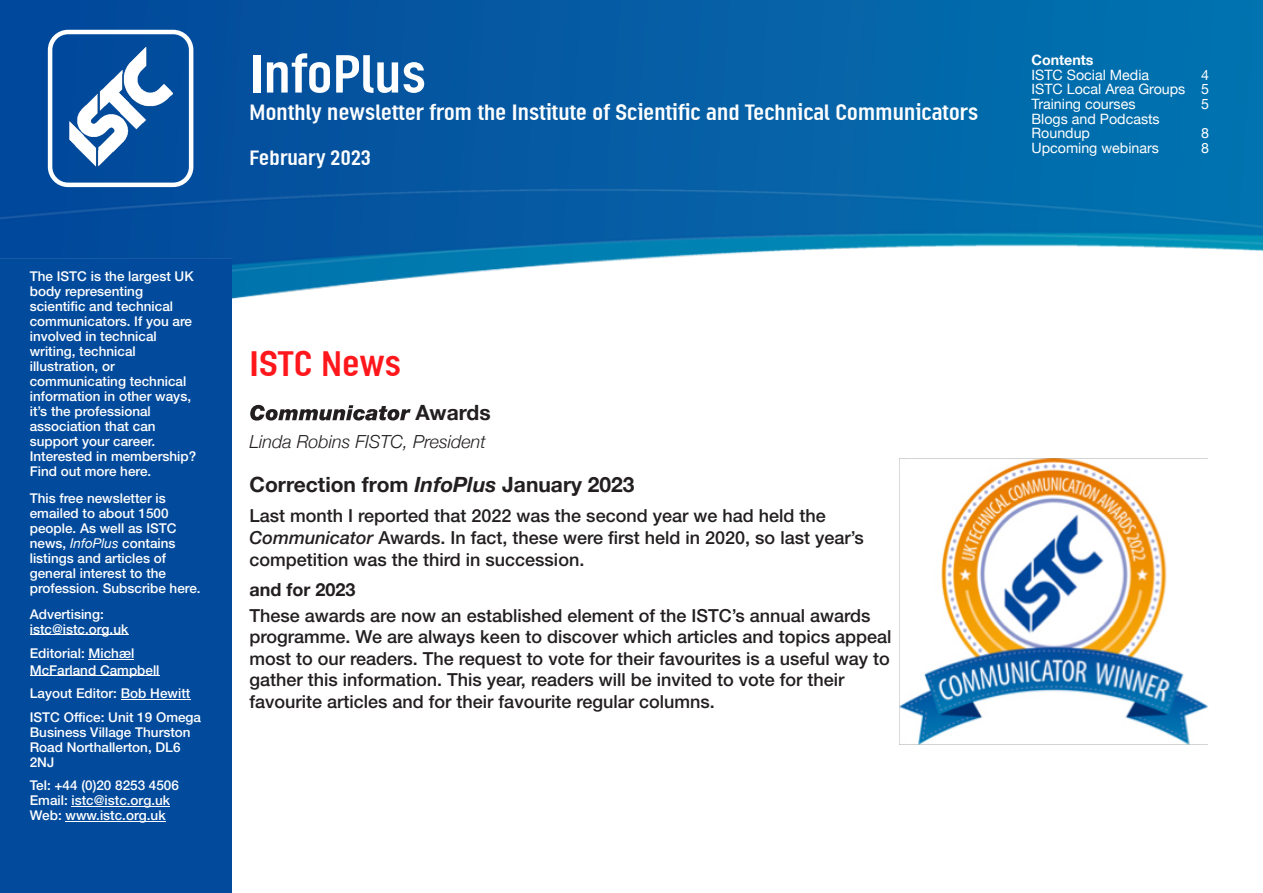
<style>
.page{position:relative;width:1263px;height:893px;background:#fff}
.page>*{position:absolute;margin:0;border:0;box-sizing:border-box;transform-origin:0 0}
.t1{font:54px "Linotype Ordinar";color:#fff}
.t2{font:36px "Linotype Ordinar";color:#ff171b}
.t3{font:22.5px "Linotype Ordinar";color:#fff}
.t4{font:700 21px "Helvetica Neue";color:#231f20}
.t5{font:21px "Linotype Ordinar";color:#fff}
.t6{font:500 18px/21.6px "Helvetica Neue LT Pro";color:#231f20}
.t7{font:italic 300 18px "Helvetica Neue";color:#231f20}
.t8{font:700 18px "Helvetica Neue";color:#231f20}
.t9{font:14.25px/14.7px "Helvetica Neue";color:#fff;text-align:justify}
.t10{font:700 14.25px "Helvetica Neue";color:#fff}
.t11{font:500 13.5px/15px "Helvetica Neue LT Pro";color:#fff}
.s1{font-family:"Helvetica Neue";font-weight:400;font-style:italic}
.s2{font-style:italic}
.s3{font-family:"Helvetica Neue LTW1 G";font-style:italic}
</style>
<div class="page">
<img style="left:0;top:0;width:1263px;height:405px">
<div style="left:48px;top:30px;width:145px;height:157px;border:4px solid #fff;border-radius:18px"></div>
<img style="left:59px;top:38px;width:134px;height:141px">
<svg style="left:250px;top:405px;width:161px;height:16px"></svg>
<div style="left:0;top:259px;width:232px;height:634px;background:#024a9c"></div>
<hr style="left:30px;top:635px;width:98px;height:1px;background:#fff">
<hr style="left:89px;top:659px;width:45px;height:1px;background:#fff">
<hr style="left:30px;top:675px;width:130px;height:1px;background:#fff">
<hr style="left:121px;top:699px;width:69px;height:1px;background:#fff">
<hr style="left:72px;top:806px;width:98px;height:1px;background:#fff">
<hr style="left:66px;top:821px;width:100px;height:1px;background:#fff">
<img style="left:899px;top:458px;width:309px;height:287px">
<p class="t11" style="left:30px;top:271px;width:168px">The ISTC is the largest UK body representing scientific and technical communicators. If you are involved in technical writing, technical illustration, or communicating technical information in other ways, it’s the professional association that can support your career.<br>Interested in membership?<br>Find out more here.</p>
<p class="t11" style="left:30px;top:493px;width:172px">This free newsletter is emailed to about 1500 people. As well as ISTC news, <span class="s1">InfoPlus</span> contains listings and articles of general interest to the profession. Subscribe here.</p>
<p class="t11" style="left:30px;top:608px;width:100px">Advertising: istc@istc.org.uk</p>
<p class="t11" style="left:30px;top:647px;width:131px;line-height:16.2px">Editorial: Michæl<br>McFarland Campbell</p>
<p class="t11" style="left:30px;top:683px;width:173px;line-height:23.5px">Layout Editor: Bob Hewitt<br>ISTC Office: Unit 19 Omega</p>
<p class="t11" style="left:30px;top:726px;width:162px">Business Village Thurston<br>Road Northallerton, DL6<br>2NJ</p>
<p class="t11" style="left:30px;top:780px;width:151px">Tel: +44 (0)20 8253 4506<br>Email: istc@istc.org.uk<br>Web: www.istc.org.uk</p>
<h1 class="t1" style="left:249px;top:42px;width:178px">InfoPlus</h1>
<h3 class="t3" style="left:249px;top:99px;width:730px">Monthly newsletter from the Institute of Scientific and Technical Communicators</h3>
<h3 class="t5" style="left:249px;top:146px;width:123px">February 2023</h3>
<h2 class="t2" style="left:249px;top:342px;width:153px">ISTC News</h2>
<h3 class="t4" style="left:416px;top:400px;width:77px">Awards</h3>
<h3 class="t7" style="left:249px;top:431px;width:238px">Linda Robins FISTC, President</h3>
<h3 class="t4" style="left:249px;top:472px;width:387px">Correction from <span class="s2">InfoPlus</span> January 2023</h3>
<h3 class="t6" style="left:249px;top:508px;width:616px">Last month I reported that 2022 was the second year we had held the<br><span class="s3">Communicator</span> Awards. In fact, these were first held in 2020, so last year’s competition was the third in succession.</h3>
<h3 class="t8" style="left:249px;top:578px;width:108px">and for 2023</h3>
<p class="t6" style="left:249px;top:607px;width:643px">These awards are now an established element of the ISTC’s annual awards programme. We are always keen to discover which articles and topics appeal most to our readers. The request to vote for their favourites is a useful way to gather this information. This year, readers will be invited to vote for their favourite articles and for their favourite regular columns.</p>
<p class="t10" style="left:1031px;top:51px;width:64px">Contents</p>
<p class="t9" style="left:1031px;top:67px;width:119px">ISTC Social Media</p>
<p class="t9" style="left:1031px;top:67px;width:179px;text-indent:170px">4<br>ISTC Local Area Groups 5<br>Training courses</p>
<p class="t9" style="left:1201px;top:96px;width:9px">5</p>
<p class="t9" style="left:1031px;top:111px;width:130px">Blogs and Podcasts<br>Roundup</p>
<p class="t9" style="left:1201px;top:126px;width:9px">8</p>
<p class="t9" style="left:1031px;top:140px;width:129px">Upcoming webinars</p>
<p class="t9" style="left:1201px;top:140px;width:9px">8</p>
</div>
